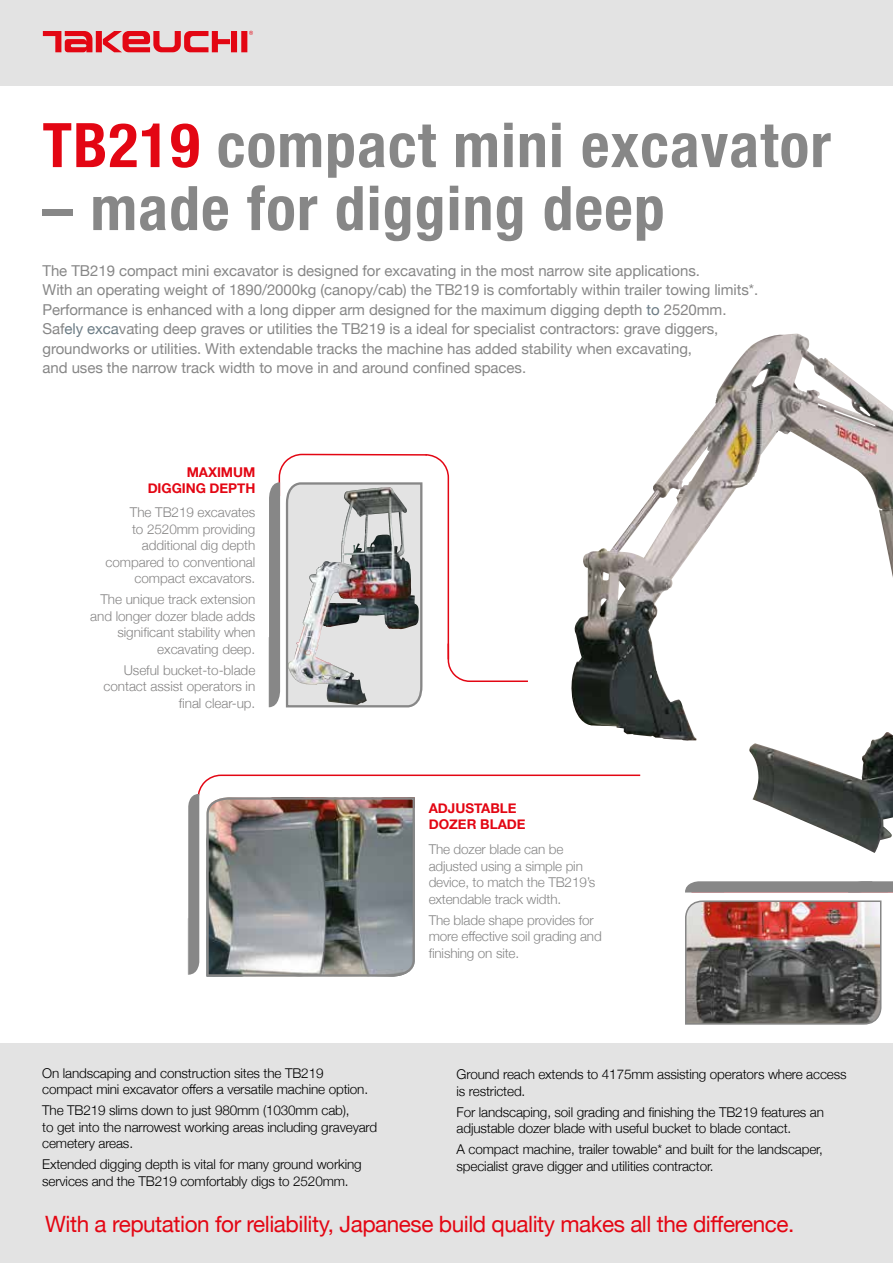
<style>
.page{position:relative;width:893px;height:1263px;background:#fff}
.page>*{position:absolute;margin:0;border:0;box-sizing:border-box;transform-origin:0 0}
.t1{font:700 condensed 61.5px "Helvetica Neue";letter-spacing:.02em;color:#878787}
.t2{font:22.5px "Helvetica Neue";letter-spacing:-.02em;color:#e30613}
.t3{font:15px/19.5px "Helvetica Neue";letter-spacing:-.005em;color:#878787}
.t4{font:300 13.5px/16.5px "Helvetica Neue";letter-spacing:-.01em;color:#000}
.t5{font:300 13.5px/16.5px "Helvetica Neue";letter-spacing:-.005em;color:#878686;text-align:right}
.t6{font:300 13.5px/16.5px "Helvetica Neue";letter-spacing:-.01em;color:#878787}
.t7{font:700 13.5px/16.5px "Helvetica Neue";letter-spacing:-.005em;color:#e30613;text-align:right}
.s1{color:#e30613}
.s2{color:#6c7c85}
.s3{color:#878686}
</style>
<div class="page">
<div style="left:0;top:1043px;width:893px;height:220px;background:#e3e3e3"></div>
<svg style="left:269px;top:453px;width:259px;height:255px"></svg>
<svg style="left:188px;top:774px;width:453px;height:203px"></svg>
<img style="left:571px;top:333px;width:322px;height:408px">
<img style="left:685px;top:900px;width:197px;height:125px">
<svg style="left:685px;top:836px;width:208px;height:57px"></svg>
<div style="left:0;top:0;width:893px;height:85px;background:#e3e3e3"></div>
<div style="left:241px;top:31px;width:6px;height:21px;background:#e30613"></div>
<div style="left:231px;top:31px;width:6px;height:21px;background:#e30613"></div>
<div style="left:96px;top:31px;width:6px;height:21px;background:#e30613"></div>
<svg style="left:103px;top:31px;width:127px;height:21px"></svg>
<svg style="left:43px;top:31px;width:49px;height:21px"></svg>
<svg style="left:249px;top:31px;width:4px;height:4px"></svg>
<h1 class="t1" style="left:43px;top:94px;width:790px"><span class="s1">TB219</span> compact mini excavator</h1>
<h1 class="t1" style="left:43px;top:157px;width:624px">– made for digging deep</h1>
<p class="t3" style="left:43px;top:262px;width:717px">The TB219 compact mini excavator is designed for excavating in the most narrow site applications.<br>With an operating weight of 1890/2000kg (canopy/cab) the TB219 is comfortably within trailer towing limits*.<br>Performance is enhanced with a long dipper arm designed for the maximum digging depth <span class="s2">to</span> <span class="s3">2520mm.<br>Saf</span><span class="s2">ely exca</span>vating deep graves or utilities the TB219 is a ideal for specialist contractors: grave diggers, groundworks or utilities. With extendable tracks the machine has added stability when excavating,<br>and uses the narrow track width to move in and around confined spaces.</p>
<p class="t7" style="left:148px;top:464px;width:109px">MAXIMUM<br>DIGGING DEPTH</p>
<p class="t5" style="left:106px;top:503px;width:151px">The TB219 excavates<br>to 2520mm providing additional dig depth compared to conventional compact excavators.</p>
<p class="t5" style="left:90px;top:590px;width:167px">The unique track extension and longer dozer blade adds significant stability when excavating deep.</p>
<p class="t5" style="left:104px;top:661px;width:153px">Useful bucket-to-blade contact assist operators in final clear-up.</p>
<p class="t7" style="left:429px;top:800px;width:99px;text-align:left">ADJUSTABLE<br>DOZER BLADE</p>
<p class="t6" style="left:429px;top:840px;width:168px">The dozer blade can be adjusted using a simple pin device, to match the TB219’s extendable track width.</p>
<p class="t6" style="left:429px;top:910px;width:175px">The blade shape provides for more effective soil grading and finishing on site.</p>
<p class="t4" style="left:42px;top:1063px;width:327px">On landscaping and construction sites the TB219 compact mini excavator offers a versatile machine option.</p>
<p class="t4" style="left:42px;top:1101px;width:337px">The TB219 slims down to just 980mm (1030mm cab),<br>to get into the narrowest working areas including graveyard cemetery areas.</p>
<p class="t4" style="left:42px;top:1155px;width:321px">Extended digging depth is vital for many ground working services and the TB219 comfortably digs to 2520mm.</p>
<h2 class="t2" style="left:45px;top:1207px;width:751px">With a reputation for reliability, Japanese build quality makes all the difference.</h2>
<p class="t4" style="left:457px;top:1065px;width:392px">Ground reach extends to 4175mm assisting operators where access is restricted.</p>
<p class="t4" style="left:457px;top:1103px;width:369px">For landscaping, soil grading and finishing the TB219 features an adjustable dozer blade with useful bucket to blade contact.</p>
<p class="t4" style="left:457px;top:1140px;width:368px">A compact machine, trailer towable* and built for the landscaper, specialist grave digger and utilities contractor.</p>
</div>
